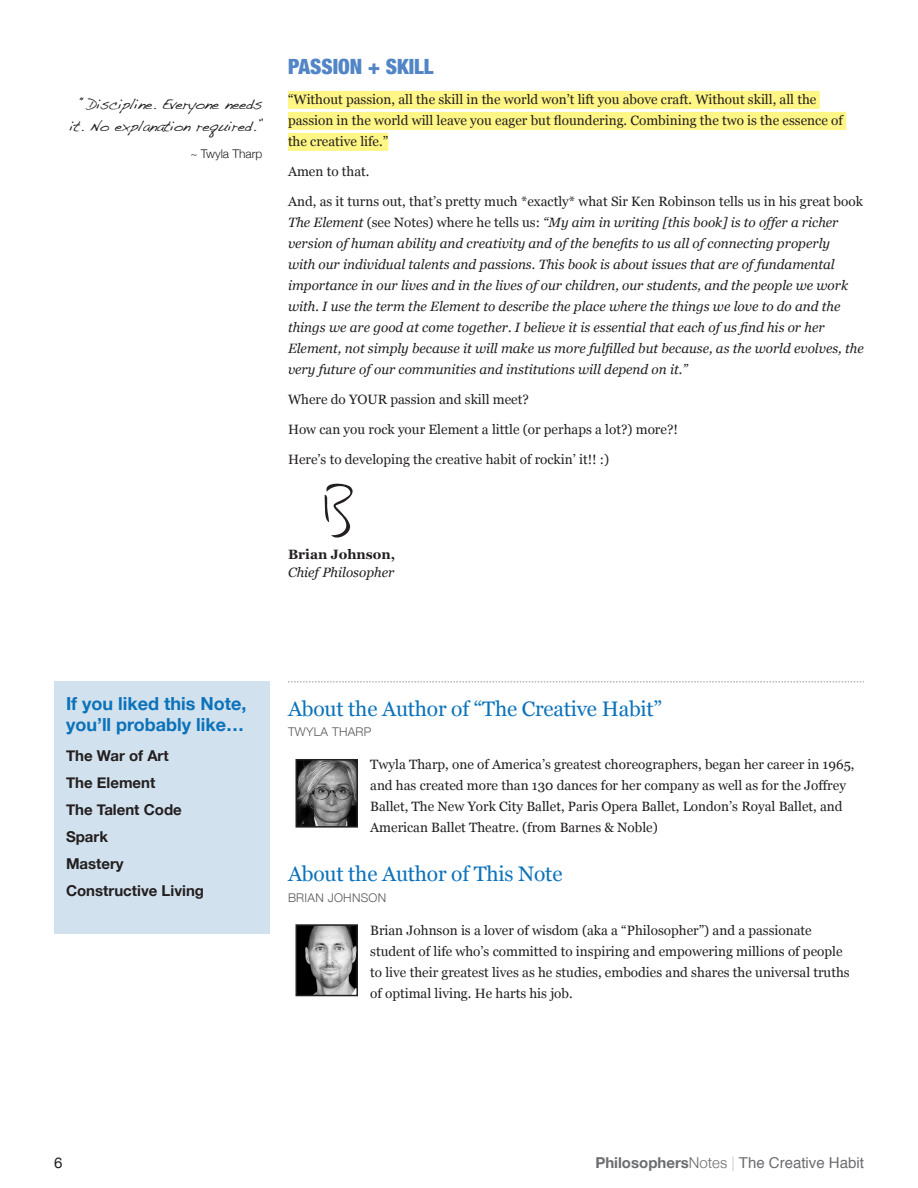
<style>
.page{position:relative;width:918px;height:1188px;background:#fff}
.page>*{position:absolute;margin:0;border:0;box-sizing:border-box;transform-origin:0 0}
.t1{font:21px "Georgia";letter-spacing:-.01em;color:#0b72ba}
.t2{font:900 condensed 21px "Helvetica Neue";color:#5285c5}
.t3{font:700 18px/21.6px "Helvetica Neue";color:#0b72ba}
.RECOMMENDATION_H2{font:700 15px "Helvetica Neue";color:#231f20}
.QUOTES{font:15px/22.5px "Handwriting Dakota";letter-spacing:-.025em;color:#231f20;text-align:right}
.t4{font:15px "Helvetica";color:#6c6d70}
.t5{font:15px "Helvetica Neue";color:#231f20}
.t6{font:13.5px/21px "Georgia";color:#231f20}
.P_TITLE{font:italic 13.5px/21px "Georgia";color:#231f20}
.P_BOLD_NAME{font:700 13.5px "Georgia";color:#231f20}
.META{font:300 12px "Helvetica Neue";letter-spacing:.025em;color:#57585a}
.QUOTE_CITE{font:300 12px "Helvetica Neue";color:#231f20}
.s1{font-style:normal}
.s2{font-family:"Helvetica Neue";font-weight:700}
.s3{font-family:"Helvetica Neue";font-weight:300}
.s4{font-family:"Helvetica Neue";font-weight:200}
</style>
<div class="page">
<div style="left:288px;top:91px;width:532px;height:18px;background:#fff685"></div>
<div style="left:288px;top:112px;width:558px;height:18px;background:#fff685"></div>
<div style="left:288px;top:133px;width:100px;height:18px;background:#fff685"></div>
<div style="left:54px;top:682px;width:216px;height:252px;background:#d1e1ed"></div>
<svg style="left:288px;top:682px;width:576px;height:1px"></svg>
<img style="left:299px;top:762px;width:56px;height:63px">
<div style="left:296px;top:759px;width:62px;height:69px;border:2px solid #231f20"></div>
<img style="left:299px;top:927px;width:56px;height:66px">
<div style="left:296px;top:924px;width:62px;height:72px;border:2px solid #231f20"></div>
<svg style="left:324px;top:483px;width:29px;height:55px"></svg>
<p class="QUOTES" style="left:69px;top:93px;width:195px">“Discipline. Everyone needs it. No explanation required.”</p>
<p class="QUOTE_CITE" style="left:190px;top:147px;width:74px">~ Twyla Tharp</p>
<h1 class="t2" style="left:288px;top:54px;width:147px">PASSION + SKILL</h1>
<p class="t6" style="left:288px;top:89px;width:556px">“Without passion, all the skill in the world won’t lift you above craft. Without skill, all the passion in the world will leave you eager but floundering. Combining the two is the essence of the creative life.”</p>
<p class="t6" style="left:288px;top:161px;width:83px">Amen to that.</p>
<p class="P_TITLE" style="left:288px;top:191px;width:577px"><span class="s1">And, as it turns out, that’s pretty much *exactly* what Sir Ken Robinson tells us in his great book </span>The Element <span class="s1">(see Notes) where he tells us:</span> “My aim in writing [this book] is to offer a richer version of human ability and creativity and of the benefits to us all of connecting properly<br>with our individual talents and passions. This book is about issues that are of fundamental importance in our lives and in the lives of our children, our students, and the people we work with. I use the term the Element to describe the place where the things we love to do and the things we are good at come together. I believe it is essential that each of us find his or her Element, not simply because it will make us more fulfilled but because, as the world evolves, the very future of our communities and institutions will depend on it.”</p>
<p class="t6" style="left:288px;top:389px;width:242px">Where do YOUR passion and skill meet?</p>
<p class="t6" style="left:288px;top:419px;width:391px">How can you rock your Element a little (or perhaps a lot?) more?!</p>
<p class="t6" style="left:288px;top:449px;width:323px">Here’s to developing the creative habit of rockin’ it!! :)</p>
<p class="P_BOLD_NAME" style="left:288px;top:545px;width:109px">Brian Johnson,</p>
<p class="P_TITLE" style="left:288px;top:562px;width:108px">Chief Philosopher</p>
<h3 class="t3" style="left:66px;top:692px;width:182px">If you liked this Note, you’ll probably like…</h3>
<p class="RECOMMENDATION_H2" style="left:66px;top:747px;width:104px">The War of Art</p>
<p class="RECOMMENDATION_H2" style="left:66px;top:774px;width:91px">The Element</p>
<p class="RECOMMENDATION_H2" style="left:66px;top:801px;width:117px">The Talent Code</p>
<p class="RECOMMENDATION_H2" style="left:66px;top:828px;width:43px">Spark</p>
<p class="RECOMMENDATION_H2" style="left:66px;top:855px;width:59px">Mastery</p>
<p class="RECOMMENDATION_H2" style="left:66px;top:882px;width:140px">Constructive Living</p>
<h1 class="t1" style="left:288px;top:697px;width:376px">About the Author of “The Creative Habit”</h1>
<p class="META" style="left:288px;top:725px;width:85px">TWYLA THARP</p>
<p class="t6" style="left:370px;top:754px;width:486px">Twyla Tharp, one of America’s greatest choreographers, began her career in 1965, and has created more than 130 dances for her company as well as for the Joffrey Ballet, The New York City Ballet, Paris Opera Ballet, London’s Royal Ballet, and American Ballet Theatre. (from Barnes &amp; Noble)</p>
<h1 class="t1" style="left:288px;top:862px;width:276px">About the Author of This Note</h1>
<p class="META" style="left:288px;top:890px;width:100px">BRIAN JOHNSON</p>
<p class="t6" style="left:370px;top:919px;width:481px">Brian Johnson is a lover of wisdom (aka a “Philosopher”) and a passionate student of life who’s committed to inspiring and empowering millions of people to live their greatest lives as he studies, embodies and shares the universal truths of optimal living. He harts his job.</p>
<p class="t5" style="left:54px;top:1153px;width:10px">6</p>
<p class="t4" style="left:595px;top:1151px;width:270px"><span class="s2">Philosophers</span><span class="s3">Notes</span> <span class="s4">|</span> The Creative Habit</p>
</div>
